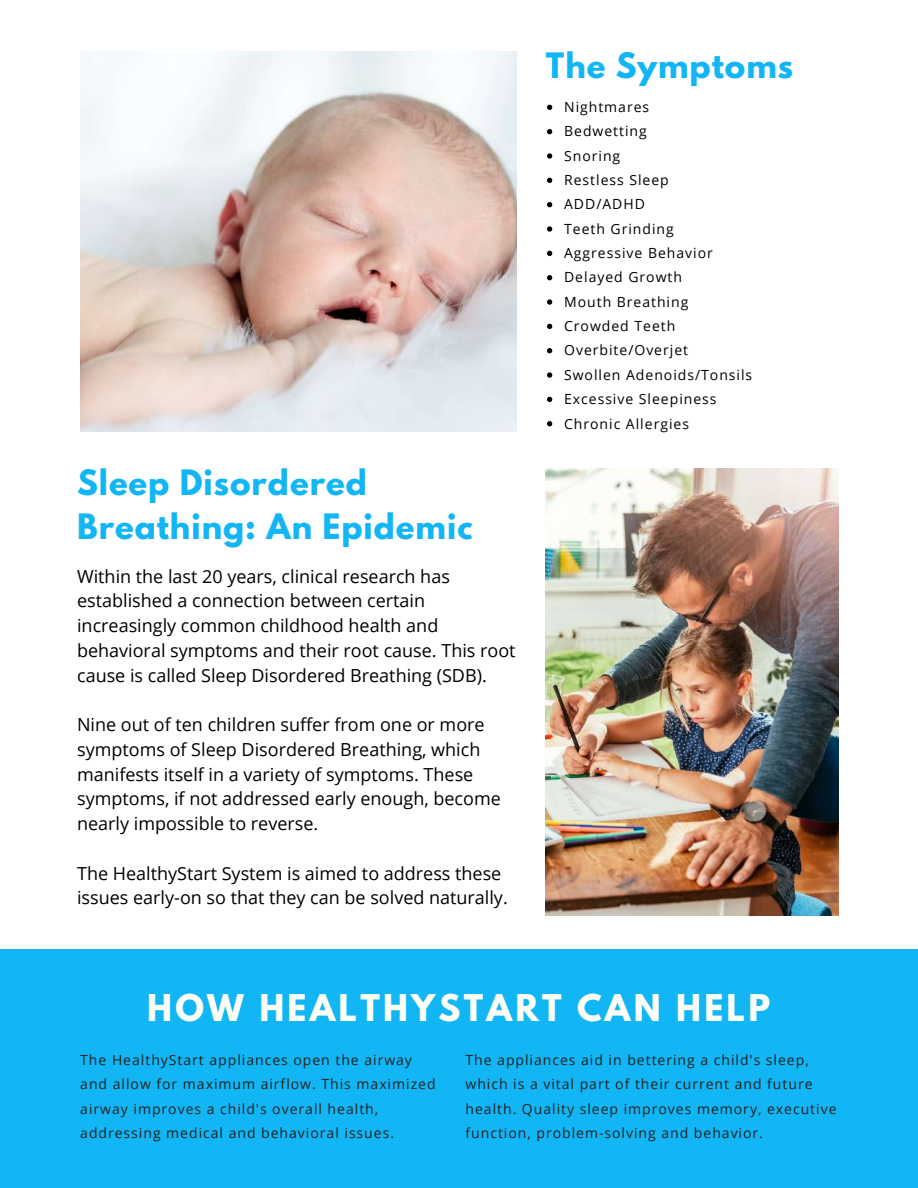
<style>
.page{position:relative;width:918px;height:1188px;background:#fff}
.page>*{position:absolute;margin:0;border:0;box-sizing:border-box;transform-origin:0 0}
.t1{font:700 32.7px "League Spartan";letter-spacing:.1em;color:#fffff9}
.t2{font:700 31.05px/43.2px "League Spartan";letter-spacing:.03em;color:#12b6f5}
.t3{font:18px/24.8px "Open Sans";color:#000}
.t4{font:13.95px/24.3px "Open Sans";letter-spacing:.07em;color:#222}
.t5{font:13.95px/24.3px "Open Sans";letter-spacing:.07em;color:#000}
</style>
<div class="page">
<svg style="left:547px;top:105px;width:5px;height:5px"></svg>
<svg style="left:547px;top:129px;width:5px;height:5px"></svg>
<svg style="left:547px;top:153px;width:5px;height:6px"></svg>
<svg style="left:547px;top:178px;width:5px;height:5px"></svg>
<svg style="left:547px;top:202px;width:5px;height:5px"></svg>
<svg style="left:547px;top:226px;width:5px;height:6px"></svg>
<svg style="left:547px;top:251px;width:5px;height:5px"></svg>
<svg style="left:547px;top:275px;width:5px;height:5px"></svg>
<svg style="left:547px;top:299px;width:5px;height:6px"></svg>
<svg style="left:547px;top:324px;width:5px;height:5px"></svg>
<svg style="left:547px;top:348px;width:5px;height:5px"></svg>
<svg style="left:547px;top:372px;width:5px;height:6px"></svg>
<svg style="left:547px;top:397px;width:5px;height:5px"></svg>
<svg style="left:547px;top:421px;width:5px;height:5px"></svg>
<div style="left:0;top:950px;width:918px;height:238px;background:#12b6f5"></div>
<img style="left:80px;top:51px;width:437px;height:381px">
<img style="left:546px;top:469px;width:292px;height:446px">
<h2 class="t2" style="left:546px;top:48px;width:249px">The Symptoms</h2>
<h2 class="t2" style="left:77px;top:465px;width:397px">Sleep Disordered<br>Breathing: An Epidemic</h2>
<p class="t3" style="left:77px;top:563px;width:440px">Within the last 20 years, clinical research has established a connection between certain increasingly common childhood health and behavioral symptoms and their root cause. This root cause is called Sleep Disordered Breathing (SDB).</p>
<p class="t3" style="left:77px;top:712px;width:425px">Nine out of ten children suffer from one or more symptoms of Sleep Disordered Breathing, which manifests itself in a variety of symptoms. These symptoms, if not addressed early enough, become nearly impossible to reverse.</p>
<p class="t3" style="left:77px;top:860px;width:432px">The HealthyStart System is aimed to address these issues early-on so that they can be solved naturally.</p>
<p class="t5" style="left:564px;top:95px;width:190px">Nightmares<br>Bedwetting<br>Snoring<br>Restless Sleep<br>ADD/ADHD<br>Teeth Grinding<br>Aggressive Behavior<br>Delayed Growth<br>Mouth Breathing<br>Crowded Teeth<br>Overbite/Overjet<br>Swollen Adenoids/Tonsils<br>Excessive Sleepiness<br>Chronic Allergies</p>
<h1 class="t1" style="left:147px;top:991px;width:624px">HOW HEALTHYSTART CAN HELP</h1>
<p class="t4" style="left:80px;top:1048px;width:357px">The HealthyStart appliances open the airway and allow for maximum airflow. This maximized airway improves a child's overall health, addressing medical and behavioral issues.</p>
<p class="t4" style="left:466px;top:1048px;width:373px">The appliances aid in bettering a child's sleep, which is a vital part of their current and future health. Quality sleep improves memory, executive function, problem-solving and behavior.</p>
</div>
